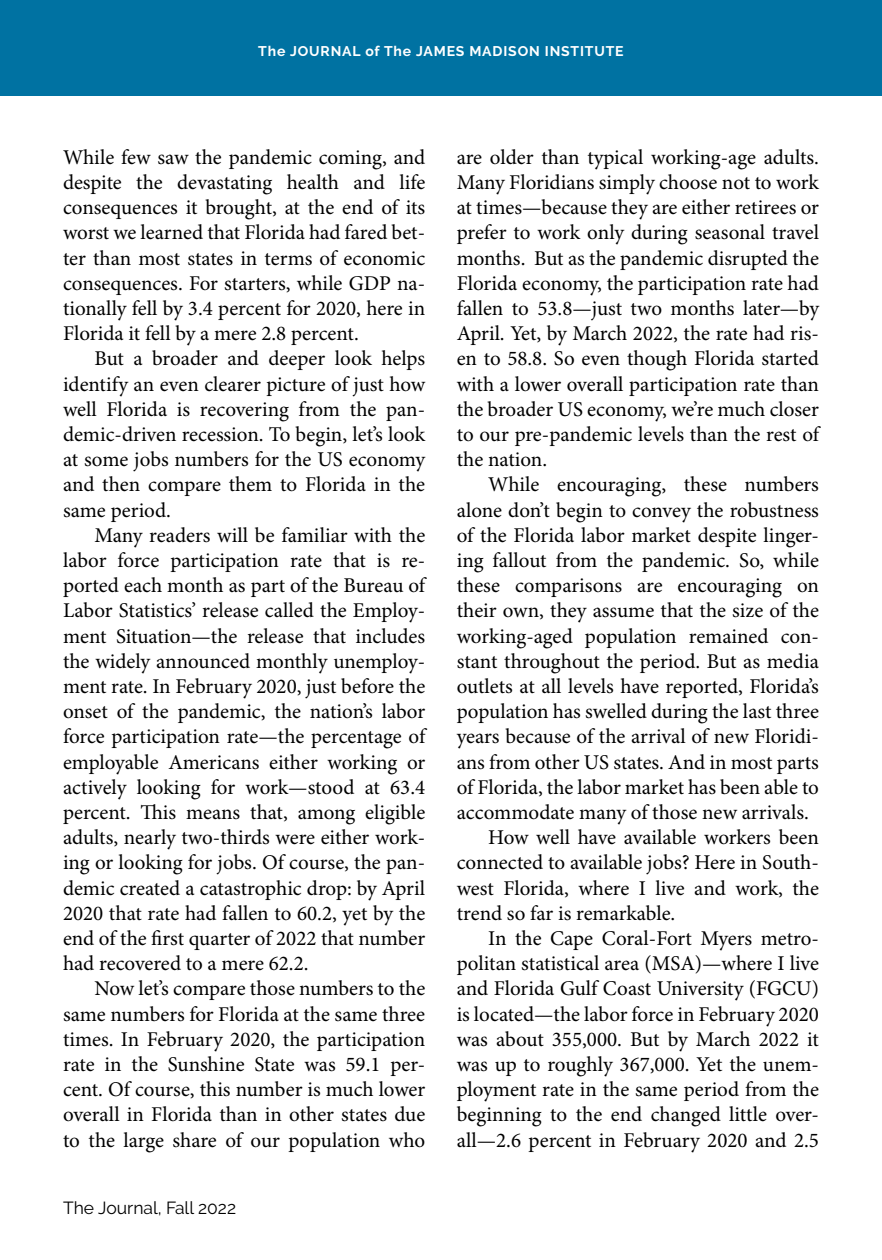
<style>
.page{position:relative;width:882px;height:1260px;background:#fff}
.page>*{position:absolute;margin:0;border:0;box-sizing:border-box;transform-origin:0 0}
.Body_Indent{font:21px/25.2px "Minion Pro";letter-spacing:-.005em;color:#000;text-align:justify}
.t1{font:17.5px "Raleway";color:#000}
.t2{font:700 14px "Raleway";letter-spacing:.06em;color:#fff}
</style>
<div class="page">
<div style="left:0;top:0;width:882px;height:96px;background:#0072a2"></div>
<p class="t2" style="left:258px;top:43px;width:367px">The JOURNAL of The JAMES MADISON INSTITUTE</p>
<p class="Body_Indent" style="left:63px;top:145px;width:364px">While few saw the pandemic coming, and despite the devastating health and life consequences it brought, at the end of its worst we learned that Florida had fared bet&shy;ter than most states in terms of economic consequences. For starters, while GDP na&shy;tionally fell by 3.4 percent for 2020, here in Florida it fell by a mere 2.8 percent.</p>
<p class="Body_Indent" style="left:63px;top:347px;width:364px;text-indent:32px">But a broader and deeper look helps identify an even clearer picture of just how well Florida is recovering from the pan&shy;demic-driven recession. To begin, let’s look at some jobs numbers for the US economy and then compare them to Florida in the same period.</p>
<p class="Body_Indent" style="left:63px;top:523px;width:364px;text-indent:32px">Many readers will be familiar with the labor force participation rate that is re&shy;ported each month as part of the Bureau of Labor Statistics’ release called the Employ&shy;ment Situation—the release that includes the widely announced monthly unemploy&shy;ment rate. In February 2020, just before the onset of the pandemic, the nation’s labor force participation rate—the percentage of employable Americans either working or actively looking for work—stood at 63.4 percent. This means that, among eligible adults, nearly two-thirds were either work&shy;ing or looking for jobs. Of course, the pan&shy;demic created a catastrophic drop: by April 2020 that rate had fallen to 60.2, yet by the end of the first quarter of 2022 that number had recovered to a mere 62.2.</p>
<p class="Body_Indent" style="left:63px;top:977px;width:364px;text-indent:32px">Now let’s compare those numbers to the same numbers for Florida at the same three times. In February 2020, the participation rate in the Sunshine State was 59.1 per&shy;cent. Of course, this number is much lower overall in Florida than in other states due to the large share of our population who</p>
<p class="t1" style="left:63px;top:1197px;width:175px">The Journal, Fall 2022</p>
<p class="Body_Indent" style="left:457px;top:145px;width:364px">are older than typical working-age adults.<br>Many Floridians simply choose not to work at times—because they are either retirees or prefer to work only during seasonal travel months. But as the pandemic disrupted the Florida economy, the participation rate had fallen to 53.8—just two months later—by April. Yet, by March 2022, the rate had ris&shy;en to 58.8. So even though Florida started with a lower overall participation rate than the broader US economy, we’re much closer to our pre-pandemic levels than the rest of the nation.</p>
<p class="Body_Indent" style="left:457px;top:473px;width:364px;text-indent:32px">While encouraging, these numbers alone don’t begin to convey the robustness of the Florida labor market despite linger&shy;ing fallout from the pandemic. So, while these comparisons are encouraging on their own, they assume that the size of the working-aged population remained con&shy;stant throughout the period. But as media outlets at all levels have reported, Florida’s population has swelled during the last three years because of the arrival of new Floridi&shy;ans from other US states. And in most parts of Florida, the labor market has been able to accommodate many of those new arrivals.</p>
<p class="Body_Indent" style="left:457px;top:826px;width:364px;text-indent:32px">How well have available workers been connected to available jobs? Here in South&shy;west Florida, where I live and work, the trend so far is remarkable.</p>
<p class="Body_Indent" style="left:457px;top:927px;width:364px;text-indent:32px">In the Cape Coral-Fort Myers metro&shy;politan statistical area (MSA)—where I live and Florida Gulf Coast University (FGCU) is located—the labor force in February 2020 was about 355,000. But by March 2022 it was up to roughly 367,000. Yet the unem&shy;ployment rate in the same period from the beginning to the end changed little over&shy;all—2.6 percent in February 2020 and 2.5</p>
</div>
